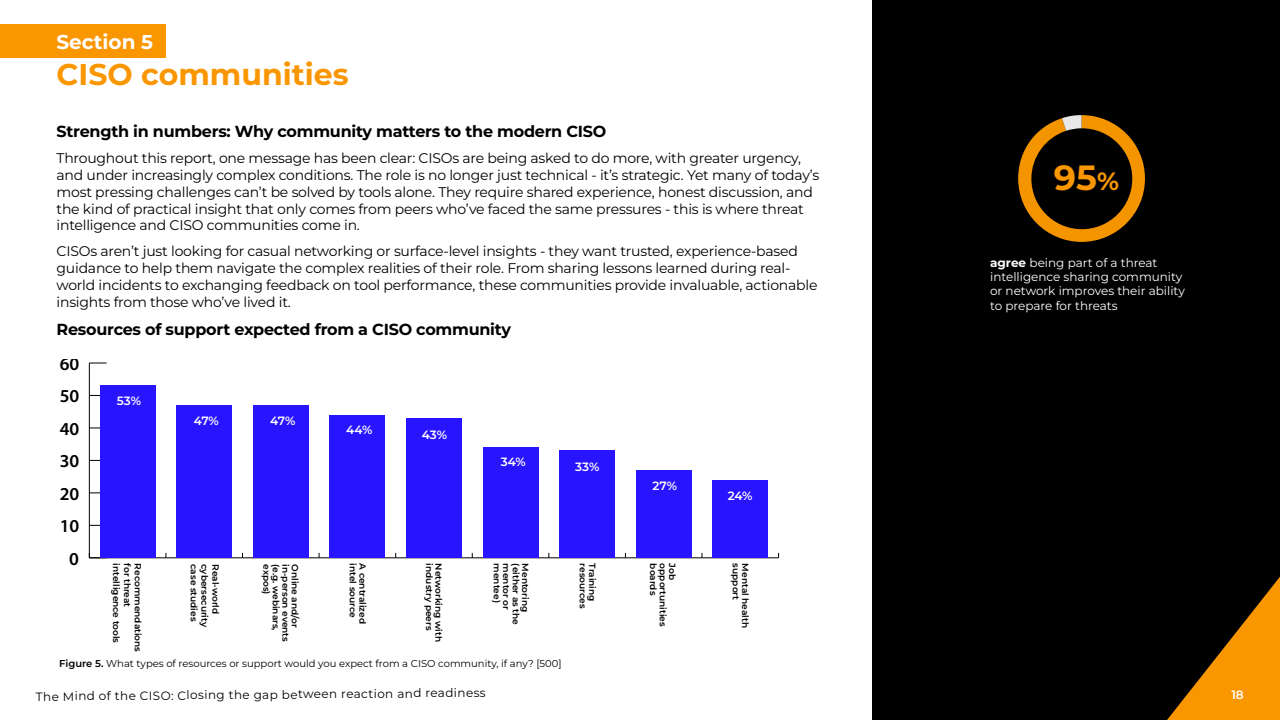
<style>
.page{position:relative;width:1280px;height:720px;background:#fff}
.page>*{position:absolute;margin:0;border:0;box-sizing:border-box;transform-origin:0 0}
.t1{font:700 35px "Montserrat";color:#fa9600}
.t2{font:700 30px "Montserrat";color:#fa9600}
.t3{font:700 20px "Montserrat";color:#fff}
.t4{font:600 18.3px "Myriad Pro";color:#000}
.t5{font:700 16px "Montserrat";letter-spacing:-.015em;color:#000}
.t6{font:14px/16.8px "Montserrat";letter-spacing:-.015em;color:#000}
.t7{font:12px/14.4px "Montserrat";color:#fff}
.t8{font:12px "Montserrat";letter-spacing:.02em;color:#000}
.t9{font:600 12px "Montserrat";letter-spacing:-.005em;color:#fff}
.t10{font:10px "Montserrat";color:#000}
.t11{font:600 9px "Montserrat";color:#000}
.s1{font-weight:600}
.s2{font-size:25px}
.s3{font-weight:700}
</style>
<div class="page">
<div style="left:872px;top:0;width:408px;height:720px;background:#000"></div>
<svg style="left:1167px;top:577px;width:113px;height:143px"></svg>
<div style="left:0;top:24px;width:165px;height:33px;background:#fa9600"></div>
<svg style="left:1018px;top:115px;width:127px;height:127px"></svg>
<hr style="left:89px;top:558px;width:690px;height:1px;background:#000">
<hr style="left:89px;top:363px;width:1px;height:195px;background:#000">
<svg style="left:89px;top:557px;width:18px;height:2px"></svg>
<svg style="left:89px;top:363px;width:18px;height:1px"></svg>
<div style="left:100px;top:386px;width:55px;height:172px;background:#2814ff"></div>
<div style="left:177px;top:405px;width:55px;height:153px;background:#2814ff"></div>
<div style="left:253px;top:405px;width:55px;height:153px;background:#2814ff"></div>
<div style="left:330px;top:415px;width:55px;height:143px;background:#2814ff"></div>
<div style="left:406px;top:418px;width:56px;height:140px;background:#2814ff"></div>
<div style="left:483px;top:447px;width:55px;height:111px;background:#2814ff"></div>
<div style="left:560px;top:451px;width:55px;height:107px;background:#2814ff"></div>
<div style="left:636px;top:470px;width:55px;height:88px;background:#2814ff"></div>
<div style="left:713px;top:480px;width:55px;height:78px;background:#2814ff"></div>
<h3 class="t3" style="left:57px;top:28px;width:98px">Section 5</h3>
<h2 class="t2" style="left:57px;top:54px;width:294px">CISO communities</h2>
<p class="t5" style="left:57px;top:121px;width:551px">Strength in numbers: Why community matters to the modern CISO</p>
<p class="t6" style="left:57px;top:150px;width:764px">Throughout this report, one message has been clear: CISOs are being asked to do more, with greater urgency, and under increasingly complex conditions. The role is no longer just technical - it’s strategic. Yet many of today’s most pressing challenges can’t be solved by tools alone. They require shared experience, honest discussion, and the kind of practical insight that only comes from peers who’ve faced the same pressures - this is where threat intelligence and CISO communities come in.</p>
<p class="t6" style="left:57px;top:243px;width:763px">CISOs aren’t just looking for casual networking or surface-level insights - they want trusted, experience-based guidance to help them navigate the complex realities of their role. From sharing lessons learned during real&shy;world incidents to exchanging feedback on tool performance, these communities provide invaluable, actionable insights from those who’ve lived it.</p>
<p class="t5" style="left:57px;top:319px;width:456px">Resources of support expected from a CISO community</p>
<h3 class="t4" style="left:60px;top:352px;width:21px">60</h3>
<h3 class="t4" style="left:60px;top:385px;width:21px">50</h3>
<h3 class="t4" style="left:60px;top:417px;width:21px">40</h3>
<h3 class="t4" style="left:60px;top:449px;width:21px">30</h3>
<h3 class="t4" style="left:60px;top:482px;width:21px">20</h3>
<h3 class="t4" style="left:60px;top:514px;width:21px">10</h3>
<h3 class="t4" style="left:69px;top:547px;width:11px">0</h3>
<p class="t9" style="left:117px;top:392px;width:26px">53%</p>
<p class="t9" style="left:194px;top:412px;width:27px">47%</p>
<p class="t9" style="left:270px;top:412px;width:27px">47%</p>
<p class="t9" style="left:346px;top:422px;width:28px">44%</p>
<p class="t9" style="left:422px;top:426px;width:27px">43%</p>
<p class="t9" style="left:501px;top:454px;width:27px">34%</p>
<p class="t9" style="left:575px;top:459px;width:26px">33%</p>
<p class="t9" style="left:652px;top:478px;width:26px">27%</p>
<p class="t9" style="left:728px;top:487px;width:26px">24%</p>
<p class="t11" style="left:122px;top:563px;width:81px;rotate:90deg">intelligence tools</p>
<p class="t11" style="left:133px;top:563px;width:45px;rotate:90deg">for threat</p>
<p class="t11" style="left:144px;top:563px;width:90px;rotate:90deg">Recommendations</p>
<p class="t11" style="left:200px;top:564px;width:59px;rotate:90deg">case studies</p>
<p class="t11" style="left:211px;top:564px;width:64px;rotate:90deg">cybersecurity</p>
<p class="t11" style="left:222px;top:564px;width:51px;rotate:90deg">Real-world</p>
<p class="t11" style="left:273px;top:564px;width:32px;rotate:90deg">expos)</p>
<p class="t11" style="left:282px;top:564px;width:68px;rotate:90deg">(e.g. webinars,</p>
<p class="t11" style="left:292px;top:564px;width:79px;rotate:90deg">in-person events</p>
<p class="t11" style="left:301px;top:564px;width:65px;rotate:90deg">Online and/or</p>
<p class="t11" style="left:359px;top:563px;width:56px;rotate:90deg">intel source</p>
<p class="t11" style="left:369px;top:563px;width:62px;rotate:90deg">A centralized</p>
<p class="t11" style="left:435px;top:563px;width:68px;rotate:90deg">industry peers</p>
<p class="t11" style="left:445px;top:563px;width:80px;rotate:90deg">Networking with</p>
<p class="t11" style="left:503px;top:563px;width:41px;rotate:90deg">mentee)</p>
<p class="t11" style="left:512px;top:563px;width:48px;rotate:90deg">mentor or</p>
<p class="t11" style="left:522px;top:563px;width:63px;rotate:90deg">(either as the</p>
<p class="t11" style="left:531px;top:563px;width:50px;rotate:90deg">Mentoring</p>
<p class="t11" style="left:589px;top:563px;width:46px;rotate:90deg">resources</p>
<p class="t11" style="left:598px;top:563px;width:39px;rotate:90deg">Training</p>
<p class="t11" style="left:659px;top:563px;width:33px;rotate:90deg">boards</p>
<p class="t11" style="left:669px;top:563px;width:65px;rotate:90deg">opportunities</p>
<p class="t11" style="left:678px;top:563px;width:18px;rotate:90deg">Job</p>
<p class="t11" style="left:742px;top:563px;width:38px;rotate:90deg">support</p>
<p class="t11" style="left:751px;top:563px;width:66px;rotate:90deg">Mental health</p>
<p class="t10" style="left:59px;top:656px;width:504px"><span class="s1">Figure 5.</span> What types of resources or support would you expect from a CISO community, if any? [500]</p>
<h1 class="t1" style="left:1054px;top:154px;width:67px">95<span class="s2">%</span></h1>
<p class="t7" style="left:990px;top:255px;width:196px"><span class="s3">agree</span> being part of a threat intelligence sharing community or network improves their ability to prepare for threats</p>
<p class="t8" style="left:36px;top:687px;width:451px">The Mind of the CISO: Closing the gap between reaction and readiness</p>
<p class="t9" style="left:1231px;top:687px;width:14px">18</p>
</div>
